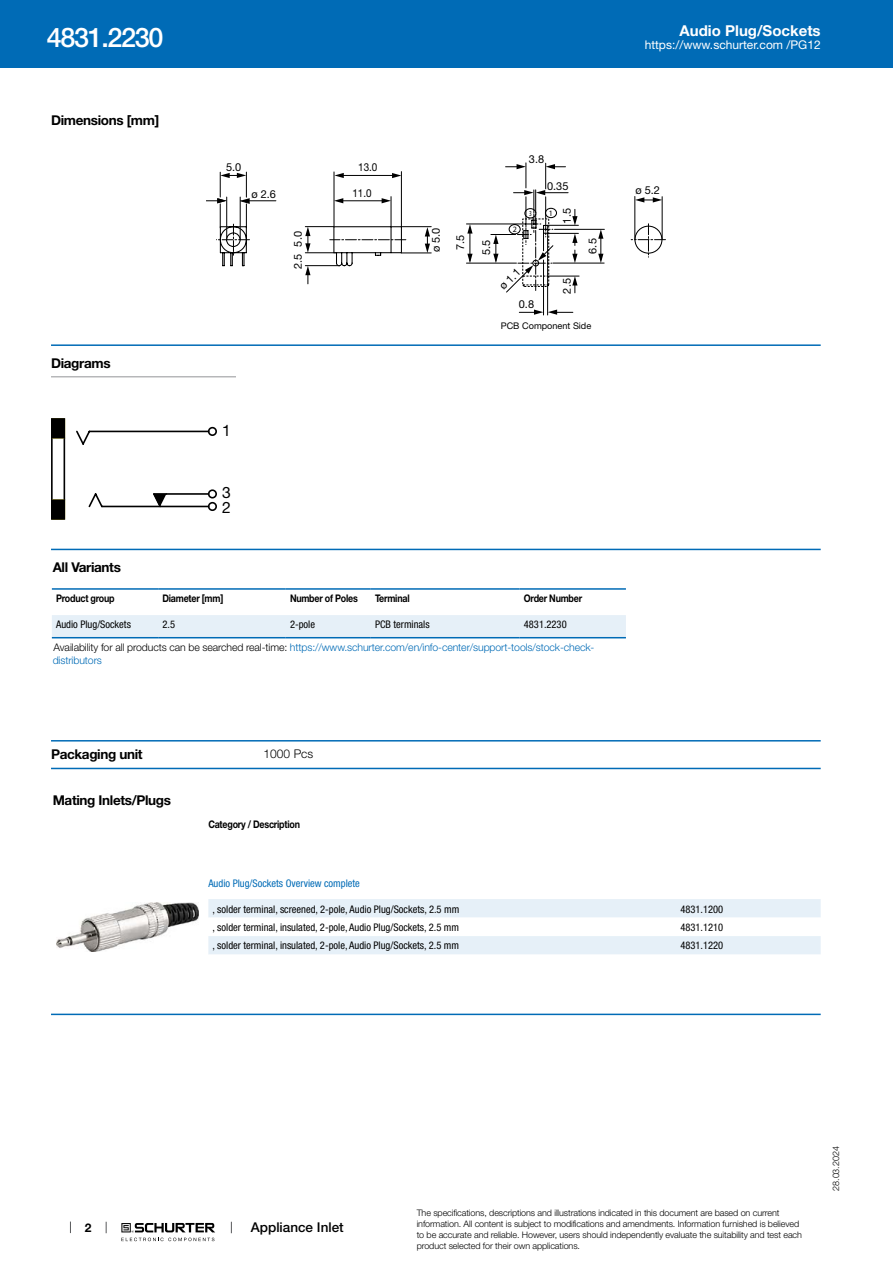
<style>
.page{position:relative;width:893px;height:1263px;background:#fff}
.page>*{position:absolute;margin:0;border:0;box-sizing:border-box;transform-origin:0 0}
.t1{font:500 27px "Helvetica Neue LT";letter-spacing:-.05em;color:#fff}
.t2{font:15.75px "Helvetica Neue LT";color:#000}
.t3{font:700 15px "Helvetica Neue LT";color:#fff}
.t4{font:700 13.5px "Helvetica Neue LT";letter-spacing:-.025em;color:#000}
.t5{font:500 13.5px "Helvetica Neue LT";color:#000}
.t6{font:12px "Helvetica Neue LT";color:#fff}
.t7{font:300 12px "Helvetica Neue LT";color:#000}
.t8{font:700 12px "Helvetica Neue LT";color:#000}
.t9{font:10.95px "Helvetica Neue LT";color:#000}
.t10{font:10.95px "Helvetica Neue LT";color:#000;scale:.9 1}
.t11{font:condensed 10.5px "Helvetica Neue LT";color:#000}
.t12{font:300 10.5px/22.6px "Helvetica Neue LT";letter-spacing:-.01em;color:#006bb6}
.t13{font:700 10.5px "Helvetica Neue LT";letter-spacing:-.025em;color:#000;scale:.85 1}
.t14{font:condensed 10.5px "Helvetica Neue LT";color:#006bb6}
.t15{font:9.15px "Helvetica Neue LT";color:#000}
.t16{font:300 9px/10.8px "Helvetica Neue LT";letter-spacing:-.01em;color:#000}
.t17{font:8.1px "Myriad Pro";color:#000}
.t18{font:7.65px "Myriad Pro";color:#000;scale:.68 1}
.s1{font-weight:400;font-stretch:condensed;color:#000}
.s2{color:#000}
</style>
<div class="page">
<svg style="left:70px;top:1221px;width:1px;height:12px"></svg>
<svg style="left:121px;top:1223px;width:94px;height:18px"></svg>
<div style="left:0;top:0;width:893px;height:68px;background:#006bb6"></div>
<hr style="left:547px;top:233px;width:1px;height:82px;background:#000">
<hr style="left:543px;top:260px;width:1px;height:55px;background:#000">
<svg style="left:519px;top:310px;width:54px;height:5px"></svg>
<svg style="left:206px;top:163px;width:459px;height:130px"></svg>
<hr style="left:51px;top:344px;width:770px;height:2px;background:#006bb6">
<hr style="left:51px;top:376px;width:185px;height:1px;background:#939598">
<hr style="left:51px;top:438px;width:2px;height:62px;background:#000">
<hr style="left:64px;top:438px;width:1px;height:62px;background:#000">
<div style="left:52px;top:419px;width:12px;height:19px;background:#000"></div>
<div style="left:51px;top:418px;width:14px;height:20px;border:2px solid #000"></div>
<div style="left:52px;top:500px;width:12px;height:19px;background:#000"></div>
<div style="left:51px;top:499px;width:14px;height:21px;border:2px solid #000"></div>
<svg style="left:76px;top:426px;width:141px;height:85px"></svg>
<hr style="left:51px;top:549px;width:770px;height:1px;background:#006bb6">
<svg style="left:52px;top:638px;width:574px;height:1px"></svg>
<div style="left:52px;top:615px;width:574px;height:22px;background:#e6f0f8"></div>
<hr style="left:52px;top:588px;width:106px;height:2px;background:#006bb6">
<hr style="left:158px;top:588px;width:128px;height:2px;background:#006bb6">
<hr style="left:286px;top:588px;width:85px;height:2px;background:#006bb6">
<hr style="left:371px;top:588px;width:149px;height:2px;background:#006bb6">
<hr style="left:520px;top:588px;width:106px;height:2px;background:#006bb6">
<hr style="left:52px;top:637px;width:106px;height:1px;background:#006bb6">
<hr style="left:158px;top:637px;width:128px;height:1px;background:#006bb6">
<hr style="left:286px;top:637px;width:85px;height:1px;background:#006bb6">
<hr style="left:371px;top:637px;width:149px;height:1px;background:#006bb6">
<hr style="left:520px;top:637px;width:106px;height:1px;background:#006bb6">
<hr style="left:51px;top:740px;width:770px;height:1px;background:#006bb6">
<hr style="left:51px;top:768px;width:770px;height:1px;background:#006bb6">
<img style="left:56px;top:902px;width:143px;height:49px">
<svg style="left:208px;top:899px;width:613px;height:55px"></svg>
<hr style="left:51px;top:1014px;width:770px;height:1px;background:#006bb6">
<h1 class="t1" style="left:47px;top:21px;width:118px">4831.2230</h1>
<h3 class="t4" style="left:51px;top:112px;width:110px">Dimensions [mm]</h3>
<h3 class="t4" style="left:51px;top:355px;width:61px">Diagrams</h3>
<p class="t9" style="left:226px;top:160px;width:17px">5.0</p>
<p class="t9" style="left:251px;top:187px;width:26px">ø 2.6</p>
<p class="t9" style="left:291px;top:247px;width:17px;rotate:-90deg">5.0</p>
<p class="t9" style="left:291px;top:269px;width:17px;rotate:-90deg">2.5</p>
<p class="t10" style="left:358px;top:161px;width:23px">13.0</p>
<p class="t10" style="left:352px;top:187px;width:23px">11.0</p>
<h2 class="t2" style="left:222px;top:421px;width:10px">1</h2>
<h2 class="t2" style="left:222px;top:483px;width:10px">3</h2>
<h2 class="t2" style="left:222px;top:497px;width:10px">2</h2>
<p class="t9" style="left:429px;top:252px;width:26px;rotate:-90deg">ø 5.0</p>
<p class="t9" style="left:454px;top:250px;width:17px;rotate:-90deg">7.5</p>
<p class="t9" style="left:480px;top:255px;width:17px;rotate:-90deg">5.5</p>
<p class="t9" style="left:529px;top:152px;width:17px">3.8</p>
<p class="t17" style="left:513px;top:224px;width:6px">2</p>
<p class="t18" style="left:529px;top:209px;width:5px">3</p>
<p class="t9" style="left:547px;top:180px;width:23px">0.35</p>
<p class="t9" style="left:560px;top:224px;width:17px;rotate:-90deg">1.5</p>
<p class="t17" style="left:549px;top:208px;width:6px">1</p>
<p class="t9" style="left:497px;top:283px;width:26px;rotate:-45deg">ø 1.1</p>
<p class="t9" style="left:560px;top:294px;width:17px;rotate:-90deg">2.5</p>
<p class="t9" style="left:519px;top:298px;width:17px">0.8</p>
<p class="t9" style="left:586px;top:254px;width:17px;rotate:-90deg">6.5</p>
<p class="t15" style="left:501px;top:321px;width:92px">PCB Component Side</p>
<h3 class="t4" style="left:53px;top:559px;width:70px">All Variants</h3>
<p class="t13" style="left:56px;top:592px;width:70px">Product group</p>
<p class="t13" style="left:162px;top:592px;width:73px">Diameter [mm]</p>
<p class="t13" style="left:290px;top:592px;width:81px">Number of Poles</p>
<p class="t13" style="left:375px;top:592px;width:42px">Terminal</p>
<p class="t13" style="left:524px;top:592px;width:70px">Order Number</p>
<p class="t11" style="left:56px;top:619px;width:76px">Audio Plug/Sockets</p>
<p class="t11" style="left:162px;top:619px;width:14px">2.5</p>
<p class="t11" style="left:290px;top:619px;width:27px">2-pole</p>
<p class="t11" style="left:375px;top:619px;width:56px">PCB terminals</p>
<p class="t12" style="left:54px;top:613px;width:542px;text-indent:470px"><span class="s1">4831.2230<br></span><span class="s2">Availability for all products can be searched real-time:</span> https://www.schurter.com/en/info-center/support-tools/stock-check-</p>
<p class="t12" style="left:53px;top:648px;width:51px">distributors</p>
<h3 class="t4" style="left:51px;top:746px;width:93px">Packaging unit</h3>
<h3 class="t7" style="left:264px;top:746px;width:51px">1000 Pcs</h3>
<h3 class="t4" style="left:53px;top:791px;width:120px">Mating Inlets/Plugs</h3>
<p class="t13" style="left:208px;top:817px;width:109px">Category / Description</p>
<h3 class="t3" style="left:680px;top:21px;width:143px">Audio Plug/Sockets</h3>
<h3 class="t6" style="left:645px;top:38px;width:178px">https://www.schurter.com /PG12</h3>
<p class="t9" style="left:635px;top:183px;width:26px">ø 5.2</p>
<p class="t14" style="left:208px;top:877px;width:153px">Audio Plug/Sockets Overview complete</p>
<p class="t11" style="left:213px;top:903px;width:248px">, solder terminal, screened, 2-pole, Audio Plug/Sockets, 2.5 mm</p>
<p class="t11" style="left:680px;top:903px;width:44px">4831.1200</p>
<p class="t11" style="left:213px;top:921px;width:248px">, solder terminal, insulated, 2-pole, Audio Plug/Sockets, 2.5 mm</p>
<p class="t11" style="left:680px;top:921px;width:44px">4831.1210</p>
<p class="t11" style="left:213px;top:940px;width:248px">, solder terminal, insulated, 2-pole, Audio Plug/Sockets, 2.5 mm</p>
<p class="t11" style="left:680px;top:940px;width:44px">4831.1220</p>
<h3 class="t8" style="left:85px;top:1220px;width:8px">2</h3>
<h3 class="t5" style="left:251px;top:1219px;width:94px">Appliance Inlet</h3>
<p class="t16" style="left:417px;top:1207px;width:387px">The specifications, descriptions and illustrations indicated in this document are based on current information. All content is subject to modifications and amendments. Information furnished is believed to be accurate and reliable. However, users should independently evaluate the suitability and test each product selected for their own applications.</p>
<p class="t16" style="left:830px;top:1191px;width:46px;rotate:-90deg">28.03.2024</p>
</div>
